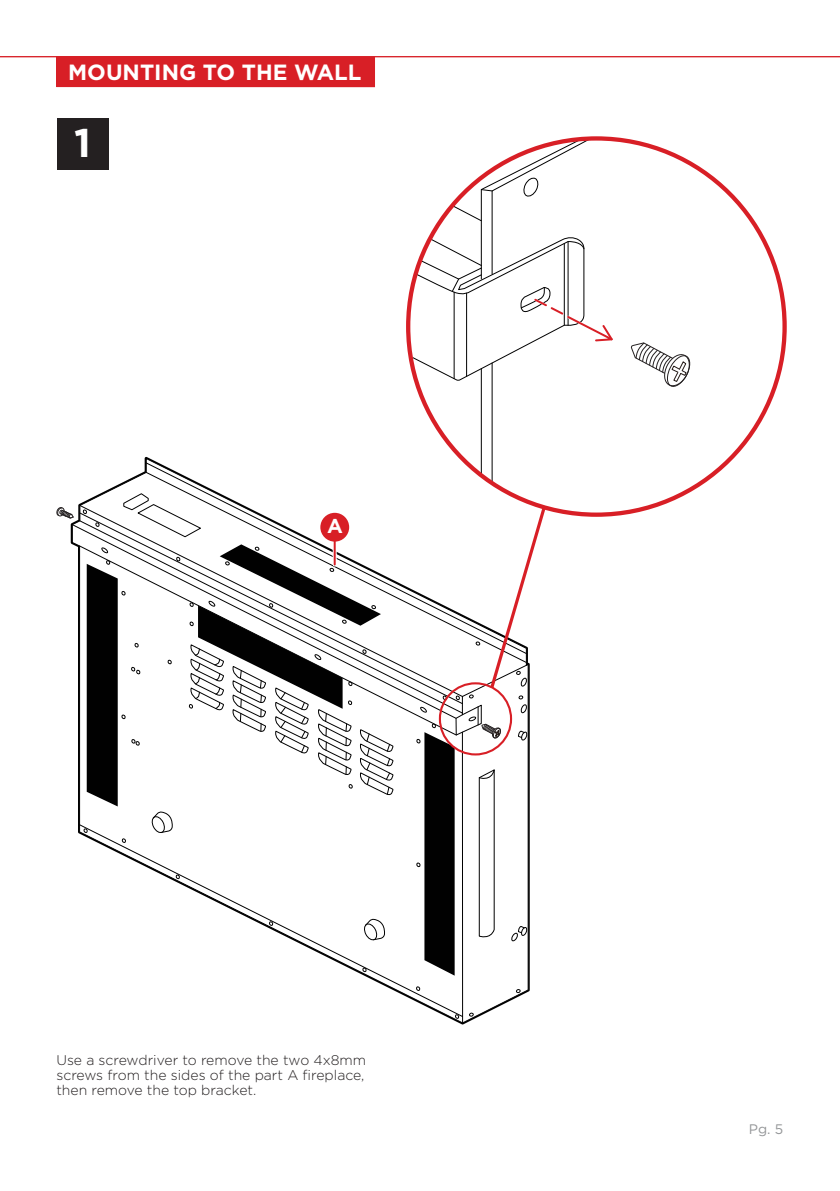
<style>
.page{position:relative;width:840px;height:1191px;background:#fff}
.page>*{position:absolute;margin:0;border:0;box-sizing:border-box;transform-origin:0 0}
.t1{font:700 40px "Gotham";color:#fff}
.t2{font:700 22px "Gotham";color:#fff}
.t3{font:700 20px "Gotham";color:#fff}
.t4{font:300 14px/15px "Gotham";color:#242021}
.t5{font:13.8px "Gotham";color:#939597}
</style>
<div class="page">
<hr style="left:0;top:56px;width:840px;height:1px;background:#d81f26">
<div style="left:56px;top:57px;width:319px;height:30px;background:#d81f26"></div>
<div style="left:57px;top:118px;width:51px;height:52px;background:#242021"></div>
<svg style="left:72px;top:458px;width:457px;height:565px"></svg>
<hr style="left:462px;top:732px;width:1px;height:291px;background:#010101">
<svg style="left:79px;top:663px;width:389px;height:73px"></svg>
<svg style="left:478px;top:769px;width:17px;height:171px"></svg>
<svg style="left:72px;top:524px;width:391px;height:195px"></svg>
<svg style="left:79px;top:512px;width:384px;height:192px"></svg>
<svg style="left:79px;top:824px;width:384px;height:193px"></svg>
<svg style="left:145px;top:462px;width:382px;height:192px"></svg>
<svg style="left:123px;top:493px;width:78px;height:44px"></svg>
<svg style="left:151px;top:812px;width:22px;height:45px"></svg>
<svg style="left:168px;top:660px;width:4px;height:4px"></svg>
<svg style="left:87px;top:560px;width:53px;height:246px"></svg>
<svg style="left:416px;top:986px;width:4px;height:5px"></svg>
<svg style="left:122px;top:838px;width:4px;height:5px"></svg>
<svg style="left:83px;top:828px;width:5px;height:5px"></svg>
<svg style="left:176px;top:874px;width:4px;height:5px"></svg>
<svg style="left:269px;top:921px;width:4px;height:5px"></svg>
<svg style="left:362px;top:919px;width:23px;height:53px"></svg>
<svg style="left:455px;top:1014px;width:4px;height:5px"></svg>
<svg style="left:101px;top:547px;width:7px;height:7px"></svg>
<svg style="left:416px;top:706px;width:40px;height:270px"></svg>
<svg style="left:95px;top:522px;width:4px;height:5px"></svg>
<svg style="left:83px;top:509px;width:4px;height:5px"></svg>
<svg style="left:176px;top:557px;width:4px;height:4px"></svg>
<svg style="left:442px;top:695px;width:5px;height:5px"></svg>
<svg style="left:455px;top:695px;width:5px;height:5px"></svg>
<svg style="left:469px;top:1013px;width:4px;height:4px"></svg>
<svg style="left:516px;top:989px;width:4px;height:4px"></svg>
<svg style="left:189px;top:544px;width:204px;height:253px"></svg>
<svg style="left:511px;top:926px;width:16px;height:16px"></svg>
<div style="left:439px;top:682px;width:73px;height:73px;border:2px solid #d81f26;border-radius:50%"></div>
<hr style="left:491px;top:363px;width:1px;height:120px;background:#010101">
<hr style="left:481px;top:369px;width:1px;height:106px;background:#010101">
<svg style="left:468px;top:503px;width:80px;height:238px"></svg>
<svg style="left:56px;top:507px;width:18px;height:11px"></svg>
<svg style="left:630px;top:342px;width:61px;height:45px"></svg>
<svg style="left:412px;top:138px;width:209px;height:243px"></svg>
<svg style="left:333px;top:542px;width:4px;height:22px"></svg>
<hr style="left:334px;top:540px;width:2px;height:24px;background:#d81f26">
<div style="left:320px;top:513px;width:29px;height:29px;background:#d81f26;border-radius:50%"></div>
<h2 class="t2" style="left:68px;top:57px;width:208px">TOOLS REQUIRED</h2>
<h2 class="t2" style="left:68px;top:57px;width:295px">MOUNTING TO THE WALL</h2>
<h1 class="t1" style="left:74px;top:116px;width:18px">1</h1>
<h3 class="t3" style="left:327px;top:513px;width:17px">A</h3>
<p class="t4" style="left:56px;top:1052px;width:311px">Use a screwdriver to remove the two 4x8mm screws from the sides of the part A fireplace, then remove the top bracket.</p>
<p class="t5" style="left:748px;top:1120px;width:36px">Pg. 5</p>
</div>
